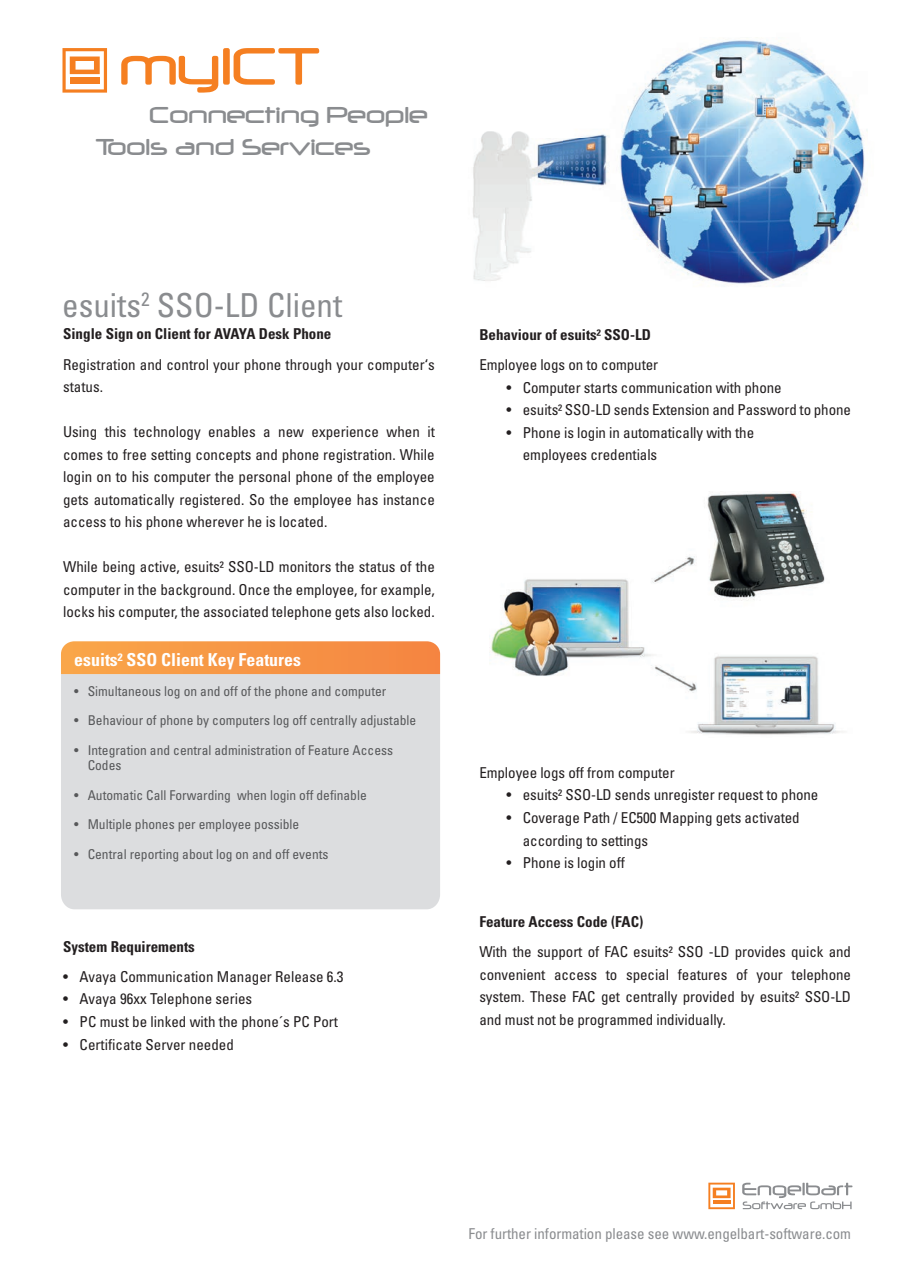
<style>
.page{position:relative;width:902px;height:1272px;background:#fff}
.page>*{position:absolute;margin:0;border:0;box-sizing:border-box;transform-origin:0 0}
.t1{font:61.5px "Neuropol";color:#f57f21}
.t2{font:condensed 33px "Univers";color:#8a8c8f}
.t3{font:27px/32.4px "Neuropol";color:#8a8c8f}
.t4{font:700 condensed 17.85px "Univers";color:#fff}
.t5{font:condensed 15px/22.5px "Univers";letter-spacing:-.005em;color:#231f20}
.t6{font:700 condensed 15px "Univers";color:#231f20}
.t7{font:condensed 15px "Univers";letter-spacing:-.005em;color:#8a8c8f}
.t8{font:condensed 13.5px/14.9px "Univers";color:#57585a}
</style>
<div class="page">
<div style="left:61px;top:674px;width:379px;height:235px;background:#dcdddf"></div>
<svg style="left:61px;top:641px;width:379px;height:33px;background:#f69748"></svg>
<img style="left:473px;top:40px;width:394px;height:244px">
<svg style="left:742px;top:1182px;width:110px;height:27px"></svg>
<svg style="left:708px;top:1182px;width:26px;height:27px"></svg>
<svg style="left:62px;top:48px;width:45px;height:45px"></svg>
<img style="left:491px;top:491px;width:352px;height:244px">
<h1 class="t1" style="left:119px;top:34px;width:202px">myICT</h1>
<h3 class="t3" style="left:96px;top:98px;width:333px;text-indent:54px">Connecting People<br>Tools and Services</h3>
<h2 class="t2" style="left:62px;top:284px;width:281px">esuits<sup>2</sup> SSO-LD Client</h2>
<p class="t6" style="left:63px;top:324px;width:270px">Single Sign on Client for AVAYA Desk Phone</p>
<p class="t5" style="left:63px;top:352px;width:373px">Registration and control your phone through your computer‘s status.</p>
<p class="t5" style="left:63px;top:420px;width:373px;text-align:justify">Using this technology enables a new experience when it comes to free setting concepts and phone registration. While login on to his computer the personal phone of the employee gets automatically registered. So the employee has instance access to his phone wherever he is located.</p>
<p class="t5" style="left:63px;top:555px;width:373px;text-align:justify">While being active, esuits² SSO-LD monitors the status of the computer in the background. Once the employee, for example, locks his computer, the associated telephone gets also locked.</p>
<p class="t4" style="left:74px;top:648px;width:228px">esuits² SSO Client Key Features</p>
<p class="t8" style="left:74px;top:683px;width:313px">• Simultaneous log on and off of the phone and computer</p>
<p class="t8" style="left:74px;top:712px;width:343px">• Behaviour of phone by computers log off centrally adjustable</p>
<p class="t8" style="left:88px;top:742px;width:307px;text-indent:-13px">• Integration and central administration of Feature Access<br>Codes</p>
<p class="t8" style="left:74px;top:787px;width:294px">• Automatic Call Forwarding when login off definable</p>
<p class="t8" style="left:74px;top:816px;width:226px">• Multiple phones per employee possible</p>
<p class="t8" style="left:74px;top:846px;width:256px">• Central reporting about log on and off events</p>
<p class="t6" style="left:63px;top:937px;width:133px">System Requirements</p>
<p class="t5" style="left:63px;top:964px;width:282px">• Avaya Communication Manager Release 6.3</p>
<p class="t5" style="left:63px;top:987px;width:191px">• Avaya 96xx Telephone series</p>
<p class="t5" style="left:63px;top:1009px;width:276px">• PC must be linked with the phone´s PC Port</p>
<p class="t5" style="left:63px;top:1032px;width:172px">• Certificate Server needed</p>
<p class="t6" style="left:479px;top:325px;width:173px">Behaviour of esuits² SSO-LD</p>
<p class="t5" style="left:479px;top:353px;width:180px">Employee logs on to computer</p>
<p class="t5" style="left:506px;top:376px;width:277px">• Computer starts communication with phone</p>
<p class="t5" style="left:506px;top:398px;width:346px">• esuits² SSO-LD sends Extension and Password to phone</p>
<p class="t5" style="left:523px;top:421px;width:233px;text-indent:-16px">• Phone is login in automatically with the employees credentials</p>
<p class="t5" style="left:479px;top:761px;width:197px">Employee logs off from computer</p>
<p class="t5" style="left:506px;top:783px;width:313px">• esuits² SSO-LD sends unregister request to phone</p>
<p class="t5" style="left:523px;top:806px;width:278px;text-indent:-16px">• Coverage Path / EC500 Mapping gets activated according to settings</p>
<p class="t5" style="left:506px;top:851px;width:120px">• Phone is login off</p>
<p class="t6" style="left:479px;top:912px;width:165px">Feature Access Code (FAC)</p>
<p class="t5" style="left:479px;top:940px;width:373px;text-align:justify">With the support of FAC esuits² SSO -LD provides quick and convenient access to special features of your telephone system. These FAC get centrally provided by esuits² SSO-LD and must not be programmed individually.</p>
<p class="t7" style="left:468px;top:1223px;width:384px">For further information please see www.engelbart-software.com</p>
</div>
